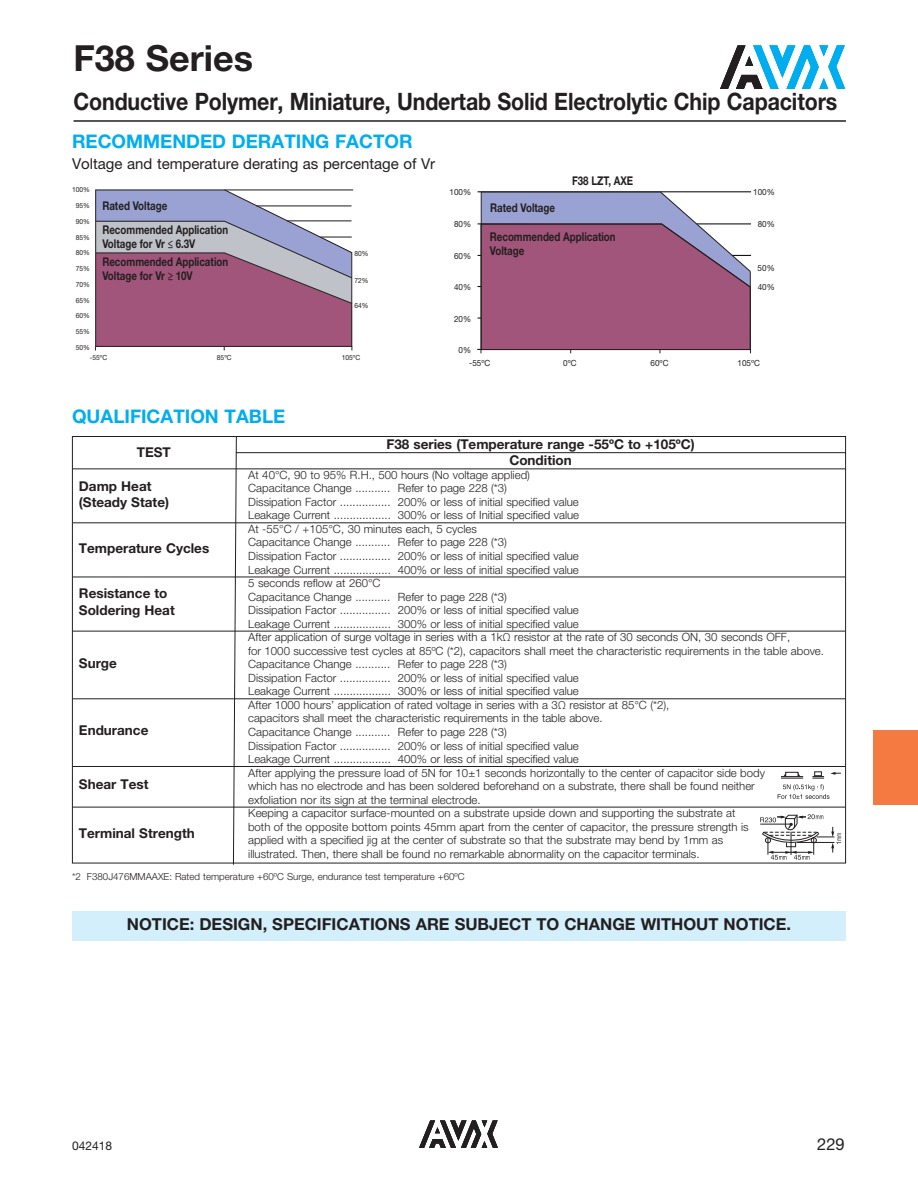
<style>
.page{position:relative;width:918px;height:1188px;background:#fff}
.page>*{position:absolute;margin:0;border:0;box-sizing:border-box;transform-origin:0 0}
.t1{font:700 36px "Helvetica Neue LT Std";color:#231f20}
.t2{font:700 24px "Helvetica Neue LT Std";letter-spacing:-.005em;color:#231f20;scale:.89 1}
.t3{font:700 18.75px "Helvetica Neue LT Std";color:#00aeef}
.t4{font:700 16.5px "Helvetica Neue LT Std";color:#231f20}
.t5{font:16.5px "Helvetica Neue LT Std";color:#231f20}
.t6{font:15px "Helvetica Neue LT Std";color:#231f20}
.t7{font:700 13.5px/16.2px "Helvetica Neue LT Std";color:#231f20}
.t8{font:700 12px/24.3px "Helvetica Neue LT Std";color:#231f20;scale:.81 1}
.t9{font:12px "Helvetica Neue LT Std";color:#231f20}
.t10{font:300 11.4px/13.5px "Helvetica Neue LT Std";color:#231f20}
.t11{font:300 9.75px "Helvetica Neue LT Std";color:#231f20}
.t12{font:8.4px "Helvetica Neue";color:#231f20;scale:.96 1}
.t13{font:7.2px "Helvetica Neue";color:#231f20;scale:.94 1}
.t14{font:7.05px/10.5px "Helvetica Neue";color:#231f20;scale:.96 1}
</style>
<div class="page">
<div style="left:873px;top:730px;width:45px;height:74px;background:#f47a42"></div>
<svg style="left:720px;top:45px;width:125px;height:44px"></svg>
<svg style="left:419px;top:1120px;width:79px;height:28px"></svg>
<hr style="left:74px;top:120px;width:772px;height:2px;background:#231f20">
<svg style="left:72px;top:436px;width:774px;height:428px"></svg>
<hr style="left:73px;top:468px;width:772px;height:1px;background:#231f20">
<hr style="left:73px;top:522px;width:772px;height:1px;background:#231f20">
<hr style="left:73px;top:577px;width:772px;height:1px;background:#231f20">
<hr style="left:73px;top:631px;width:772px;height:1px;background:#231f20">
<hr style="left:73px;top:698px;width:772px;height:1px;background:#231f20">
<hr style="left:73px;top:766px;width:772px;height:1px;background:#231f20">
<hr style="left:73px;top:807px;width:772px;height:1px;background:#231f20">
<svg style="left:778px;top:772px;width:63px;height:27px"></svg>
<svg style="left:760px;top:814px;width:81px;height:46px"></svg>
<svg style="left:233px;top:436px;width:4px;height:429px"></svg>
<div style="left:72px;top:911px;width:774px;height:30px;background:#d4effc"></div>
<svg style="left:95px;top:189px;width:258px;height:161px"></svg>
<hr style="left:256px;top:206px;width:96px;height:1px;background:#231f20">
<hr style="left:287px;top:221px;width:65px;height:1px;background:#231f20">
<hr style="left:320px;top:237px;width:32px;height:1px;background:#231f20">
<hr style="left:478px;top:192px;width:273px;height:1px;background:#010202">
<hr style="left:478px;top:224px;width:273px;height:1px;background:#010202">
<hr style="left:478px;top:255px;width:273px;height:1px;background:#010202">
<hr style="left:478px;top:286px;width:272px;height:1px;background:#010202">
<hr style="left:478px;top:318px;width:272px;height:1px;background:#010202">
<hr style="left:477px;top:349px;width:274px;height:1px;background:#010202">
<svg style="left:480px;top:191px;width:271px;height:162px"></svg>
<h1 class="t1" style="left:74px;top:45px;width:181px">F38 Series</h1>
<h2 class="t2" style="left:74px;top:93px;width:860px">Conductive Polymer, Miniature, Undertab Solid Electrolytic Chip Capacitors</h2>
<h3 class="t3" style="left:72px;top:135px;width:342px">RECOMMENDED DERATING FACTOR</h3>
<h3 class="t6" style="left:72px;top:159px;width:365px">Voltage and temperature derating as percentage of Vr</h3>
<p class="t14" style="left:72px;top:185px;width:20px">100%</p>
<p class="t14" style="left:76px;top:200px;width:16px">95%</p>
<p class="t14" style="left:76px;top:216px;width:16px">90%</p>
<p class="t14" style="left:76px;top:232px;width:16px">85%</p>
<p class="t14" style="left:76px;top:248px;width:16px">80%</p>
<p class="t14" style="left:76px;top:263px;width:16px">75%</p>
<p class="t14" style="left:76px;top:279px;width:16px">70%</p>
<p class="t14" style="left:76px;top:295px;width:16px">65%</p>
<p class="t14" style="left:76px;top:311px;width:16px">60%</p>
<p class="t14" style="left:76px;top:326px;width:16px">55%</p>
<p class="t14" style="left:90px;top:342px;width:20px;text-indent:-14px">50% -55ºC</p>
<p class="t14" style="left:217px;top:353px;width:17px">85ºC</p>
<p class="t14" style="left:342px;top:353px;width:21px">105ºC</p>
<p class="t8" style="left:102px;top:194px;width:157px">Rated Voltage<br>Recommended Application</p>
<p class="t8" style="left:102px;top:236px;width:157px;line-height:18px">Voltage for Vr ≤ 6.3V<br>Recommended Application</p>
<p class="t8" style="left:102px;top:265px;width:113px">Voltage for Vr ≥ 10V</p>
<p class="t13" style="left:354px;top:249px;width:17px">80%</p>
<p class="t13" style="left:354px;top:276px;width:17px">72%</p>
<p class="t13" style="left:354px;top:301px;width:17px">64%</p>
<p class="t12" style="left:450px;top:188px;width:24px">100%</p>
<p class="t12" style="left:454px;top:219px;width:19px">80%</p>
<p class="t12" style="left:454px;top:251px;width:19px">60%</p>
<p class="t12" style="left:454px;top:282px;width:19px">40%</p>
<p class="t12" style="left:454px;top:314px;width:19px">20%</p>
<p class="t12" style="left:459px;top:346px;width:15px">0%</p>
<p class="t8" style="left:490px;top:196px;width:82px">Rated Voltage</p>
<p class="t8" style="left:572px;top:169px;width:77px">F38 LZT, AXE</p>
<p class="t8" style="left:490px;top:230px;width:157px;line-height:14.1px">Recommended Application<br>Voltage</p>
<p class="t12" style="left:753px;top:188px;width:24px">100%</p>
<p class="t12" style="left:758px;top:219px;width:19px">80%</p>
<p class="t12" style="left:758px;top:263px;width:19px">50%</p>
<p class="t12" style="left:758px;top:282px;width:19px">40%</p>
<p class="t12" style="left:469px;top:358px;width:23px">-55ºC</p>
<p class="t12" style="left:563px;top:358px;width:16px">0ºC</p>
<p class="t12" style="left:651px;top:358px;width:20px">60ºC</p>
<p class="t12" style="left:738px;top:358px;width:25px">105ºC</p>
<h3 class="t3" style="left:72px;top:410px;width:215px">QUALIFICATION TABLE</h3>
<p class="t7" style="left:137px;top:445px;width:36px">TEST</p>
<p class="t7" style="left:386px;top:437px;width:310px;text-align:center">F38 series (Temperature range -55ºC to +105ºC)<br>Condition</p>
<p class="t10" style="left:248px;top:469px;width:577px">At 40°C, 90 to 95% R.H., 500 hours (No voltage applied)<br>Capacitance Change ........... Refer to page 228 (*3)<br>Dissipation Factor ................ 200% or less of initial specified value<br>Leakage Current .................. 300% or less of Initial specified value<br>At -55°C / +105°C, 30 minutes each, 5 cycles<br>Capacitance Change ........... Refer to page 228 (*3)<br>Dissipation Factor ................ 200% or less of initial specified value<br>Leakage Current .................. 400% or less of initial specified value<br>5 seconds reflow at 260°C<br>Capacitance Change ........... Refer to page 228 (*3)<br>Dissipation Factor ................ 200% or less of initial specified value<br>Leakage Current .................. 300% or less of initial specified value<br>After application of surge voltage in series with a 1kΩ resistor at the rate of 30 seconds ON, 30 seconds OFF,<br>for 1000 successive test cycles at 85ºC (*2), capacitors shall meet the characteristic requirements in the table above.<br>Capacitance Change ........... Refer to page 228 (*3)<br>Dissipation Factor ................ 200% or less of initial specified value<br>Leakage Current .................. 300% or less of initial specified value<br>After 1000 hours’ application of rated voltage in series with a 3Ω resistor at 85°C (*2),<br>capacitors shall meet the characteristic requirements in the table above.<br>Capacitance Change ........... Refer to page 228 (*3)<br>Dissipation Factor ................ 200% or less of initial specified value<br>Leakage Current .................. 400% or less of initial specified value<br>After applying the pressure load of 5N for 10±1 seconds horizontally to the center of capacitor side body<br>which has no electrode and has been soldered beforehand on a substrate, there shall be found neither<br>exfoliation nor its sign at the terminal electrode.<br>Keeping a capacitor surface-mounted on a substrate upside down and supporting the substrate at<br>both of the opposite bottom points 45mm apart from the center of capacitor, the pressure strength is<br>applied with a specified jig at the center of substrate so that the substrate may bend by 1mm as<br>illustrated. Then, there shall be found no remarkable abnormality on the capacitor terminals.</p>
<p class="t7" style="left:79px;top:479px;width:92px">Damp Heat (Steady State)</p>
<p class="t7" style="left:79px;top:541px;width:132px">Temperature Cycles</p>
<p class="t7" style="left:79px;top:587px;width:97px">Resistance to<br>Soldering Heat</p>
<p class="t7" style="left:79px;top:656px;width:40px">Surge</p>
<p class="t7" style="left:79px;top:723px;width:71px">Endurance</p>
<p class="t7" style="left:79px;top:778px;width:71px">Shear Test</p>
<p class="t7" style="left:79px;top:827px;width:117px">Terminal Strength</p>
<p class="t11" style="left:72px;top:873px;width:394px">*2 F380J476MMAAXE: Rated temperature +60ºC Surge, endurance test temperature +60ºC</p>
<h3 class="t4" style="left:127px;top:918px;width:666px">NOTICE: DESIGN, SPECIFICATIONS ARE SUBJECT TO CHANGE WITHOUT NOTICE.</h3>
<p class="t9" style="left:72px;top:1142px;width:42px">042418</p>
<h3 class="t5" style="left:817px;top:1139px;width:29px">229</h3>
</div>
